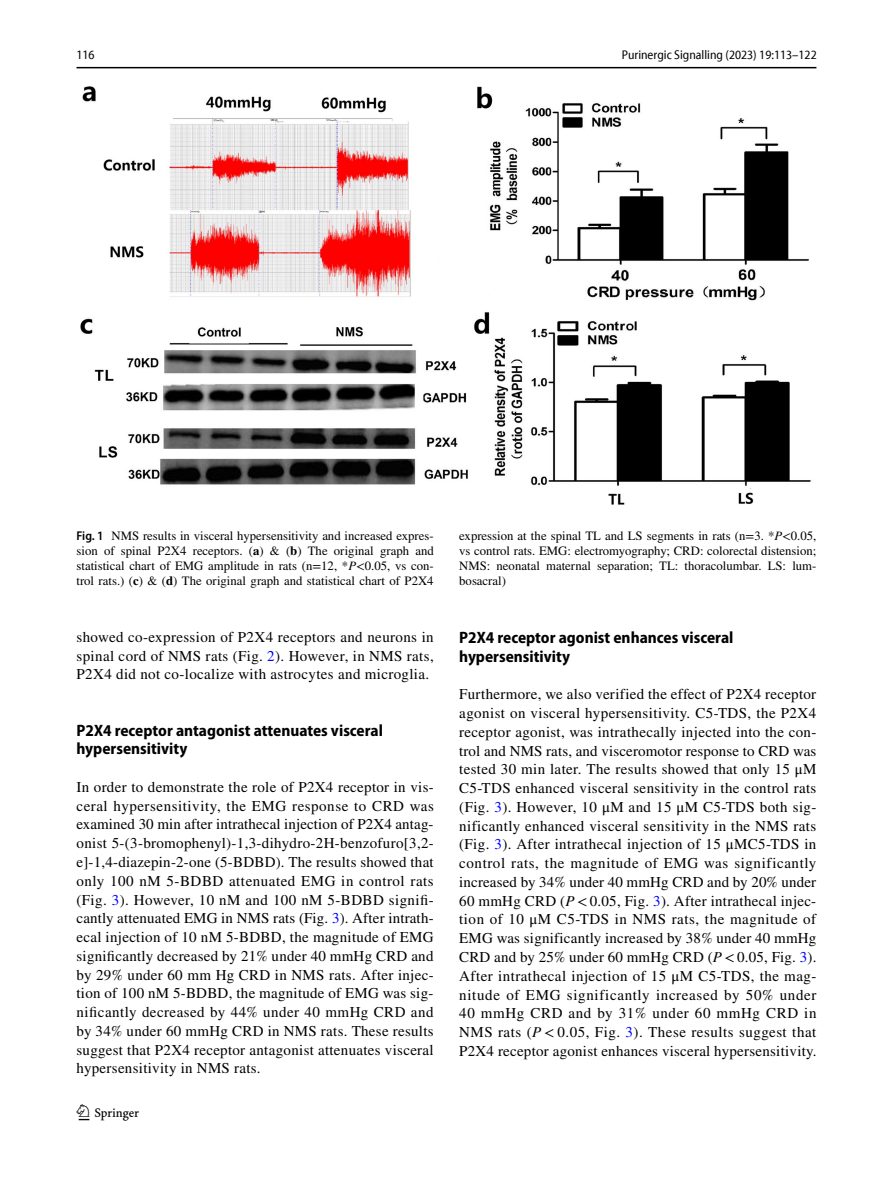
<style>
.page{position:relative;width:893px;height:1187px;background:#fff}
.page>*{position:absolute;margin:0;border:0;box-sizing:border-box;transform-origin:0 0}
.t1{font:22.5px "Springnew Regular 2";color:#000}
.t2{font:700 semi-condensed 16.5px/18.8px "Myriad Pro";color:#000}
.t3{font:15px/18.8px "STIX";letter-spacing:.02em;color:#000;text-align:justify}
.t4{font:12.75px/15px "STIX";color:#000;text-align:justify}
.t5{font:semi-condensed 12.75px "Myriad Pro Unic";color:#000}
.s1{font-family:"Myriad Pro";font-weight:600;font-stretch:semi-condensed}
.s2{font-weight:700}
.s3{font-style:italic}
.s4{color:#00f}
</style>
<div class="page">
<hr style="left:77px;top:67px;width:739px;height:1px;background:#000">
<img style="left:81px;top:87px;width:730px;height:418px">
<p class="t5" style="left:77px;top:50px;width:20px">116</p>
<p class="t5" style="left:622px;top:50px;width:196px">Purinergic Signalling (2023) 19:113–122</p>
<p class="t4" style="left:77px;top:529px;width:359px"><span class="s1">Fig. 1</span> NMS results in visceral hypersensitivity and increased expres&shy;sion of spinal P2X4 receptors. (<span class="s2">a</span>) &amp; (<span class="s2">b</span>) The original graph and statistical chart of EMG amplitude in rats (n=12, *<span class="s3">P</span>&lt;0.05, vs con&shy;trol rats.) (<span class="s2">c</span>) &amp; (<span class="s2">d</span>) The original graph and statistical chart of P2X4</p>
<p class="t4" style="left:459px;top:529px;width:359px">expression at the spinal TL and LS segments in rats (n=3. *<span class="s3">P</span>&lt;0.05, vs control rats. EMG: electromyography; CRD: colorectal distension; NMS: neonatal maternal separation; TL: thoracolumbar. LS: lum&shy;bosacral)</p>
<p class="t3" style="left:77px;top:628px;width:359px">showed co-expression of P2X4 receptors and neurons in spinal cord of NMS rats (Fig. <span class="s4">2</span>). However, in NMS rats, P2X4 did not co-localize with astrocytes and microglia.</p>
<p class="t2" style="left:77px;top:721px;width:308px">P2X4 receptor antagonist attenuates visceral hypersensitivity</p>
<p class="t3" style="left:77px;top:778px;width:359px">In order to demonstrate the role of P2X4 receptor in vis&shy;ceral hypersensitivity, the EMG response to CRD was examined 30 min after intrathecal injection of P2X4 antag&shy;onist 5-(3-bromophenyl)-1,3-dihydro-2H-benzofuro[3,2- e]-1,4-diazepin-2-one (5-BDBD). The results showed that only 100 nM 5-BDBD attenuated EMG in control rats (Fig. <span class="s4">3</span>). However, 10 nM and 100 nM 5-BDBD signifi&shy;cantly attenuated EMG in NMS rats (Fig. <span class="s4">3</span>). After intrath&shy;ecal injection of 10 nM 5-BDBD, the magnitude of EMG significantly decreased by 21% under 40 mmHg CRD and by 29% under 60 mm Hg CRD in NMS rats. After injec&shy;tion of 100 nM 5-BDBD, the magnitude of EMG was sig&shy;nificantly decreased by 44% under 40 mmHg CRD and by 34% under 60 mmHg CRD in NMS rats. These results suggest that P2X4 receptor antagonist attenuates visceral hypersensitivity in NMS rats.</p>
<h1 class="t1" style="left:79px;top:1104px;width:62px">1 3</h1>
<p class="t2" style="left:459px;top:628px;width:276px">P2X4 receptor agonist enhances visceral hypersensitivity</p>
<p class="t3" style="left:459px;top:686px;width:359px">Furthermore, we also verified the effect of P2X4 receptor agonist on visceral hypersensitivity. C5-TDS, the P2X4 receptor agonist, was intrathecally injected into the con&shy;trol and NMS rats, and visceromotor response to CRD was tested 30 min later. The results showed that only 15 μM C5-TDS enhanced visceral sensitivity in the control rats (Fig. <span class="s4">3</span>). However, 10 μM and 15 μM C5-TDS both sig&shy;nificantly enhanced visceral sensitivity in the NMS rats (Fig. <span class="s4">3</span>). After intrathecal injection of 15 μMC5-TDS in control rats, the magnitude of EMG was significantly increased by 34% under 40 mmHg CRD and by 20% under 60 mmHg CRD (<span class="s3">P</span>&lt;0.05, Fig. <span class="s4">3</span>). After intrathecal injec&shy;tion of 10 μM C5-TDS in NMS rats, the magnitude of EMG was significantly increased by 38% under 40 mmHg CRD and by 25% under 60 mmHg CRD (<span class="s3">P</span>&lt;0.05, Fig. <span class="s4">3</span>).<br>After intrathecal injection of 15 μM C5-TDS, the mag&shy;nitude of EMG significantly increased by 50% under 40 mmHg CRD and by 31% under 60 mmHg CRD in NMS rats (<span class="s3">P</span> &lt; 0.05, Fig. <span class="s4">3</span>). These results suggest that P2X4 receptor agonist enhances visceral hypersensitivity.</p>
</div>
